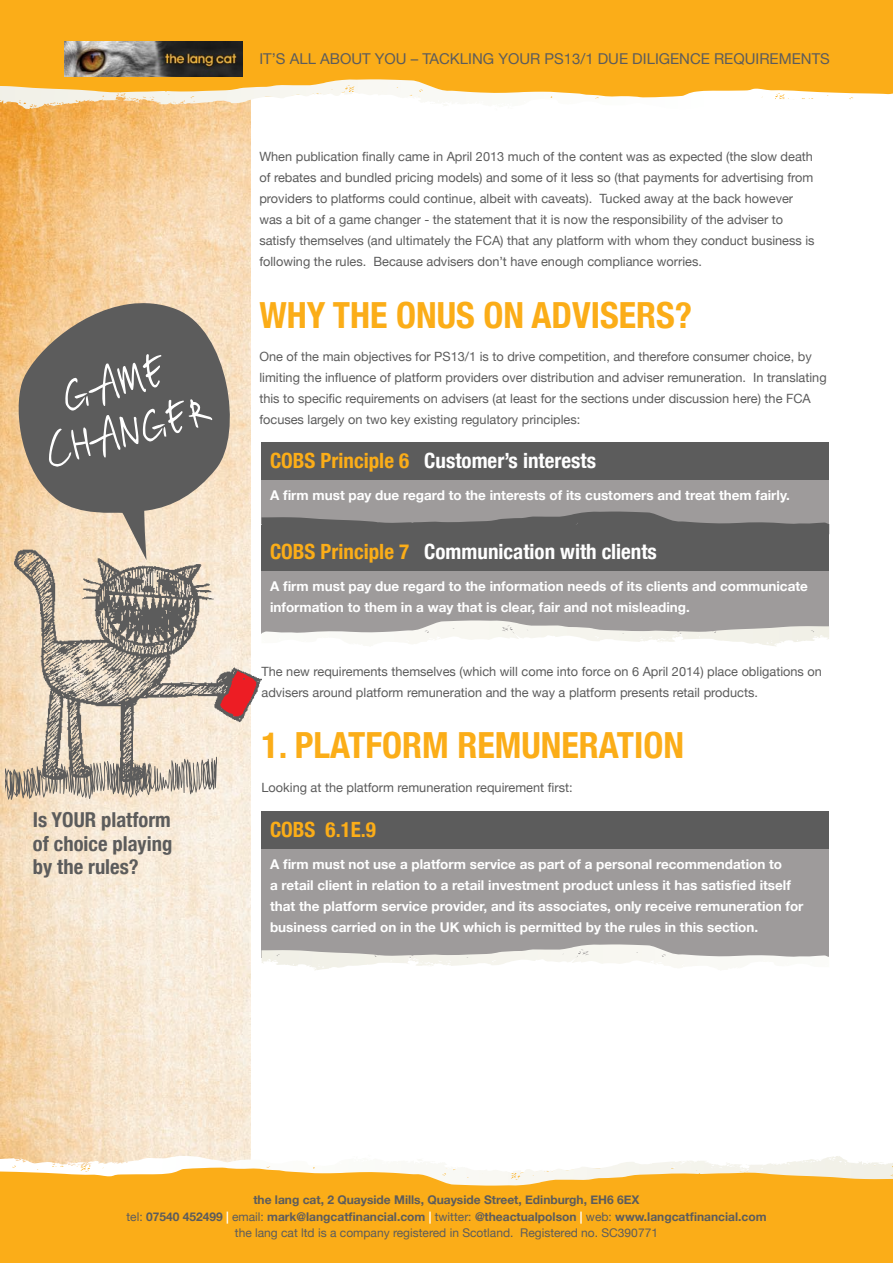
<style>
.page{position:relative;width:893px;height:1263px;background:#fff}
.page>*{position:absolute;margin:0;border:0;box-sizing:border-box;transform-origin:0 0}
.t1{font:48.6px/49.9px "Vinc Hand";color:#fff;text-align:center}
.t2{font:700 condensed 36px "Helvetica Neue";color:#fbad18}
.t3{font:700 condensed 21px "Helvetica Neue";color:#fff}
.t4{font:700 condensed 21px "Helvetica Neue";color:#fbad18}
.t5{font:700 condensed 20.55px/23.5px "Helvetica Neue";color:#5c5c5c;text-align:justify}
.t6{font:14.85px "Helvetica Neue";color:#5c5c5c}
.t7{font:700 13.5px/21px "Helvetica Neue";color:#fff}
.t8{font:12.75px/21px "Helvetica Neue";color:#5c5c5c}
.t9{font:700 12px/16.2px "Helvetica Neue";color:#5c5c5c;text-align:center}
.s1{color:#fbad18}
.s2{font-weight:400}
.s3{color:#fff}
</style>
<div class="page">
<img style="left:0;top:109px;width:251px;height:1056px">
<div style="left:0;top:0;width:893px;height:99px;background:#fbad18"></div>
<svg style="left:0;top:79px;width:359px;height:30px"></svg>
<div style="left:261px;top:442px;width:568px;height:38px;background:#5c5c5c"></div>
<div style="left:261px;top:811px;width:568px;height:38px;background:#5c5c5c"></div>
<div style="left:261px;top:525px;width:568px;height:46px;background:#5c5c5c"></div>
<div style="left:261px;top:480px;width:568px;height:44px;background:#9e9b9b"></div>
<div style="left:261px;top:849px;width:568px;height:109px;background:#9e9b9b"></div>
<div style="left:261px;top:571px;width:568px;height:63px;background:#9e9b9b"></div>
<img style="left:65px;top:41px;width:178px;height:35px">
<svg style="left:261px;top:512px;width:341px;height:13px"></svg>
<svg style="left:261px;top:944px;width:341px;height:23px"></svg>
<svg style="left:262px;top:621px;width:181px;height:23px"></svg>
<svg style="left:0;top:1165px;width:893px;height:98px;fill:#fbad18"></svg>
<svg style="left:80px;top:1154px;width:291px;height:13px"></svg>
<img style="left:4px;top:530px;width:258px;height:252px">
<svg style="left:13px;top:302px;width:231px;height:258px;fill:#5c5c5c"></svg>
<svg style="left:5px;top:755px;width:212px;height:44px"></svg>
<h1 class="t1" style="left:27px;top:379px;width:169px;rotate:-15deg">game changer</h1>
<h3 class="t5" style="left:33px;top:807px;width:141px;text-indent:68px">platform of choice playing by the rules?</h3>
<h3 class="t5" style="left:33px;top:807px;width:31px">Is YOUR</h3>
<p class="t6" style="left:259px;top:46px;width:41px">It’s all</p>
<p class="t6" style="left:320px;top:46px;width:12px">abo</p>
<p class="t6" style="left:351px;top:46px;width:290px">ut you – Tackli ng your PS13/1 due dilige</p>
<p class="t6" style="left:679px;top:46px;width:143px">nce requirements</p>
<p class="t8" style="left:259px;top:145px;width:557px">When publication finally came in April 2013 much of the content was as expected (the slow death of rebates and bundled pricing models) and some of it less so (that payments for advertising from providers to platforms could continue, albeit with caveats). Tucked away at the back however was a bit of a game changer - the statement that it is now the responsibility of the adviser to satisfy themselves (and ultimately the FCA) that any platform with whom they conduct business is following the rules. Because advisers don’t have enough compliance worries.</p>
<h2 class="t2" style="left:259px;top:285px;width:157px">WHY THE ONUS</h2>
<h2 class="t2" style="left:483px;top:285px;width:136px">ONADVISERS</h2>
<h2 class="t2" style="left:675px;top:285px;width:19px">?</h2>
<p class="t8" style="left:259px;top:345px;width:569px">One of the main objectives for PS13/1 is to drive competition, and therefore consumer choice, by limiting the influence of platform providers over distribution and adviser remuneration. In translating this to specific requirements on advisers (at least for the sections under discussion here) the FCA focuses largely on two key existing regulatory principles:</p>
<h3 class="t4" style="left:270px;top:443px;width:13px">COBS</h3>
<h3 class="t3" style="left:321px;top:443px;width:277px"><span class="s1">Principle 6</span> Customer’s interests</h3>
<p class="t7" style="left:270px;top:484px;width:521px">A firm must pay due regard to the interests of its customers and treat them fairly.</p>
<h3 class="t4" style="left:270px;top:534px;width:13px">COBS</h3>
<h3 class="t3" style="left:321px;top:534px;width:338px"><span class="s1">Principle 7</span> Communication with clients</h3>
<p class="t7" style="left:270px;top:575px;width:539px">A firm must pay due regard to the information needs of its clients and communicate information to them in a way that is clear, fair and not misleading.</p>
<p class="t8" style="left:261px;top:660px;width:562px">The new requirements themselves (which will come into force on 6 April 2014) place obligations on advisers around platform remuneration and the way a platform presents retail products.</p>
<h2 class="t2" style="left:261px;top:715px;width:424px">1. Platform remuneration</h2>
<p class="t8" style="left:261px;top:776px;width:313px">Looking at the platform remuneration requirement first:</p>
<h3 class="t4" style="left:270px;top:812px;width:13px">COBS</h3>
<h3 class="t4" style="left:326px;top:812px;width:52px">6.1E.9</h3>
<p class="t7" style="left:270px;top:853px;width:535px">A firm must not use a platform service as part of a personal recommendation to<br>a retail client in relation to a retail investment product unless it has satisfied itself that the platform service provider, and its associates, only receive remuneration for business carried on in the UK which is permitted by the rules in this section.</p>
<p class="t9" style="left:126px;top:1191px;width:642px">the lang cat, 2 Quayside Mills, Quayside Street, Edinburgh, EH6 6EX<br><span class="s2">tel:</span> 07540 452499 <span class="s3">|</span> <span class="s2">email:</span> mark@langcatfinancial.com <span class="s3">|</span> <span class="s2">twitter:</span> @theactualpolson <span class="s3">|</span> <span class="s2">web:</span> www.langcatfinancial.com <span class="s2">the lang cat ltd is a company registered in Scotland. Registered no. SC390771</span></p>
</div>
